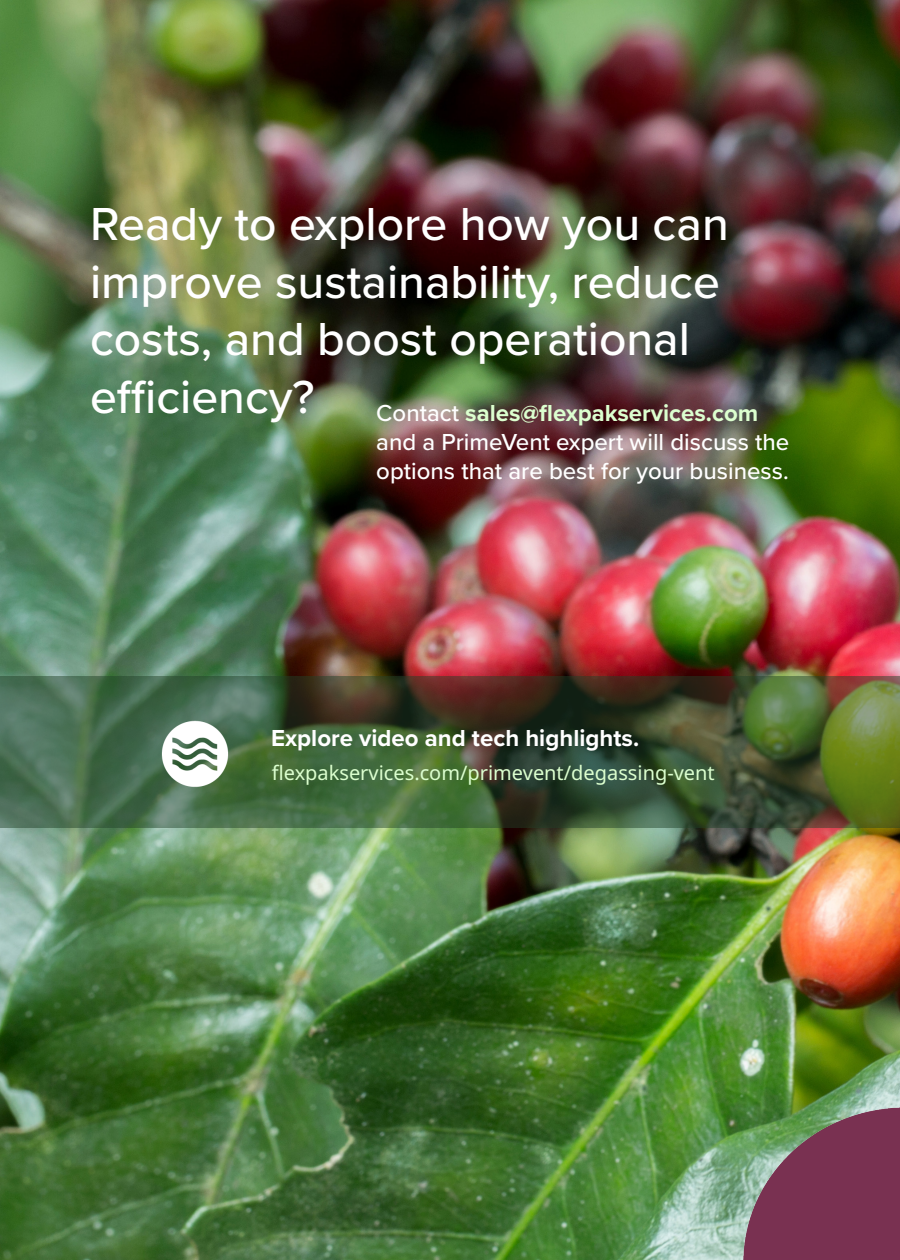
<style>
.page{position:relative;width:900px;height:1260px;background:#fff}
.page>*{position:absolute;margin:0;border:0;box-sizing:border-box;transform-origin:0 0}
.t1{font:500 48px/57.6px "Proxima Nova";color:#fff}
.t2{font:500 24px/28.8px "Proxima Nova";color:#fff}
.t3{font:700 24px "Proxima Nova";color:#fff}
.t4{font:20px "Noto Sans";color:#dcffcf}
.s1{font-weight:700;color:#dcffcf}
</style>
<div class="page">
<img style="left:0;top:0;width:900px;height:1260px">
<img style="left:0;top:676px;width:900px;height:152px">
<img style="left:688px;top:1090px;width:212px;height:170px">
<img style="left:132px;top:691px;width:125px;height:126px">
<p class="t1" style="left:90px;top:194px;width:640px">Ready to explore how you can improve sustainability, reduce costs, and boost operational efficiency?</p>
<p class="t2" style="left:376px;top:398px;width:415px">Contact <span class="s1">sales@flexpakservices.com </span>and a PrimeVent expert will discuss the options that are best for your business.</p>
<p class="t3" style="left:271px;top:720px;width:369px">Explore video and tech highlights.</p>
<p class="t4" style="left:272px;top:758px;width:445px">flexpakservices.com/primevent/degassing-vent</p>
</div>
